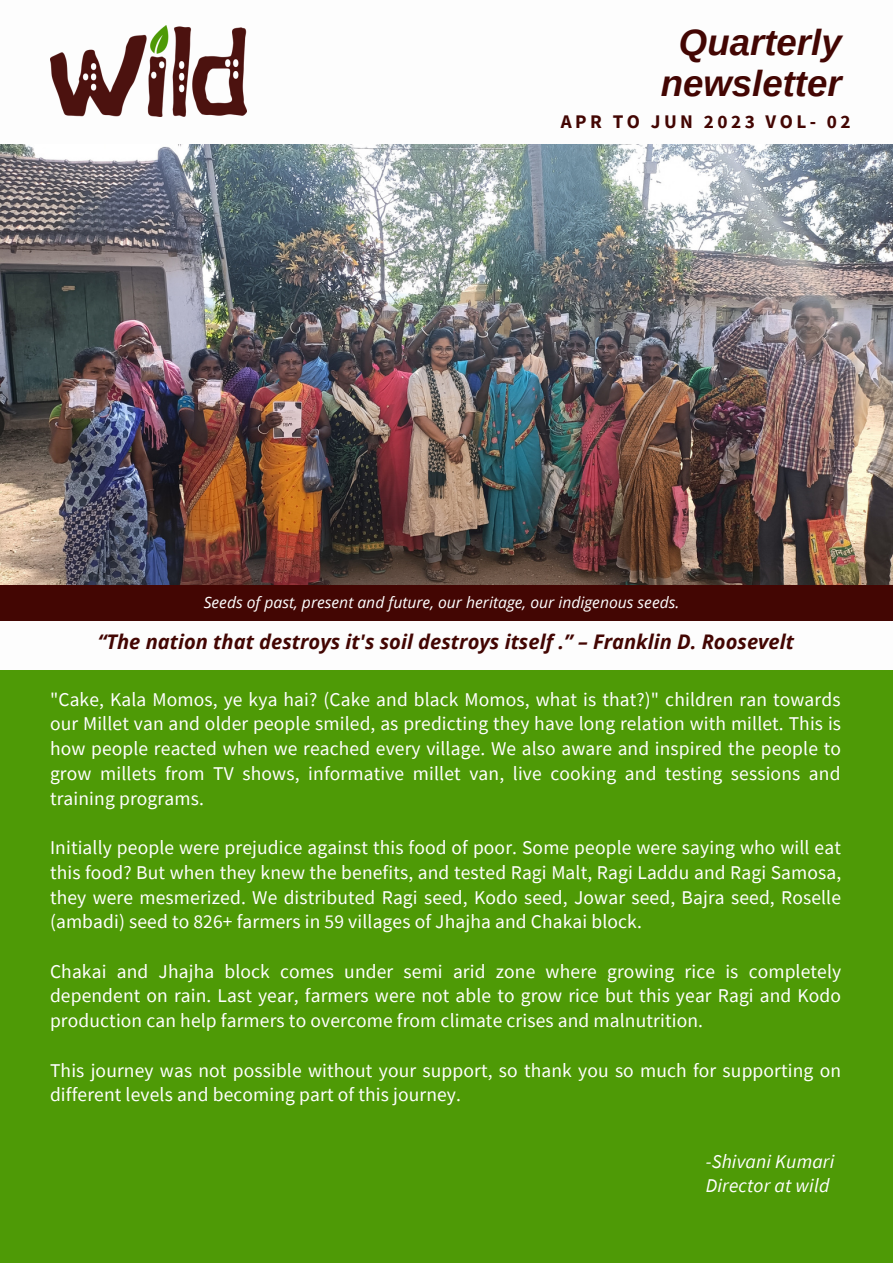
<style>
.page{position:relative;width:893px;height:1264px;background:#fff}
.page>*{position:absolute;margin:0;border:0;box-sizing:border-box;transform-origin:0 0}
.t1{font:italic 700 36.6px/41.2px "Arimo";color:#430603;text-align:center}
.t2{font:italic 700 20.1px "Open Sans";color:#430603}
.t3{font:19.5px/24.8px "Source Sans Pro";letter-spacing:.005em;color:#fff;text-align:justify}
.t4{font:italic 19.5px "Source Sans Pro";letter-spacing:.005em;color:#fff}
.t5{font:700 19.2px "Source Sans Pro";letter-spacing:.18em;color:#430603}
.t6{font:italic 15.6px "Open Sans";color:#fff}
</style>
<div class="page">
<div style="left:0;top:0;width:892px;height:1262px;background:#4e9a06"></div>
<div style="left:0;top:0;width:892px;height:240px;background:#fdfdfd"></div>
<img style="left:50px;top:26px;width:197px;height:91px">
<img style="left:0;top:145px;width:892px;height:440px">
<div style="left:0;top:621px;width:892px;height:48px;background:#fdfdfd"></div>
<div style="left:0;top:585px;width:892px;height:35px;background:#430603"></div>
<p class="t1" style="left:660px;top:21px;width:182px">Quarterly newsletter</p>
<p class="t5" style="left:560px;top:109px;width:291px">APR TO JUN 2023 VOL- 02</p>
<p class="t6" style="left:204px;top:591px;width:477px">Seeds of past, present and future, our heritage, our indigenous seeds.</p>
<p class="t2" style="left:98px;top:628px;width:697px">“The nation that destroys it's soil destroys itself .” – Franklin D. Roosevelt</p>
<p class="t3" style="left:50px;top:686px;width:792px">"Cake, Kala Momos, ye kya hai? (Cake and black Momos, what is that?)" children ran towards our Millet van and older people smiled, as predicting they have long relation with millet. This is how people reacted when we reached every village. We also aware and inspired the people to grow millets from TV shows, informative millet van, live cooking and testing sessions and training programs.</p>
<p class="t3" style="left:50px;top:834px;width:792px">Initially people were prejudice against this food of poor. Some people were saying who will eat this food? But when they knew the benefits, and tested Ragi Malt, Ragi Laddu and Ragi Samosa, they were mesmerized. We distributed Ragi seed, Kodo seed, Jowar seed, Bajra seed, Roselle (ambadi) seed to 826+ farmers in 59 villages of Jhajha and Chakai block.</p>
<p class="t3" style="left:50px;top:958px;width:792px">Chakai and Jhajha block comes under semi arid zone where growing rice is completely dependent on rain. Last year, farmers were not able to grow rice but this year Ragi and Kodo production can help farmers to overcome from climate crises and malnutrition.</p>
<p class="t3" style="left:50px;top:1057px;width:792px">This journey was not possible without your support, so thank you so much for supporting on different levels and becoming part of this journey.</p>
<p class="t4" style="left:705px;top:1148px;width:130px">-Shivani Kumari</p>
<p class="t4" style="left:705px;top:1172px;width:125px">Director at wild</p>
</div>
